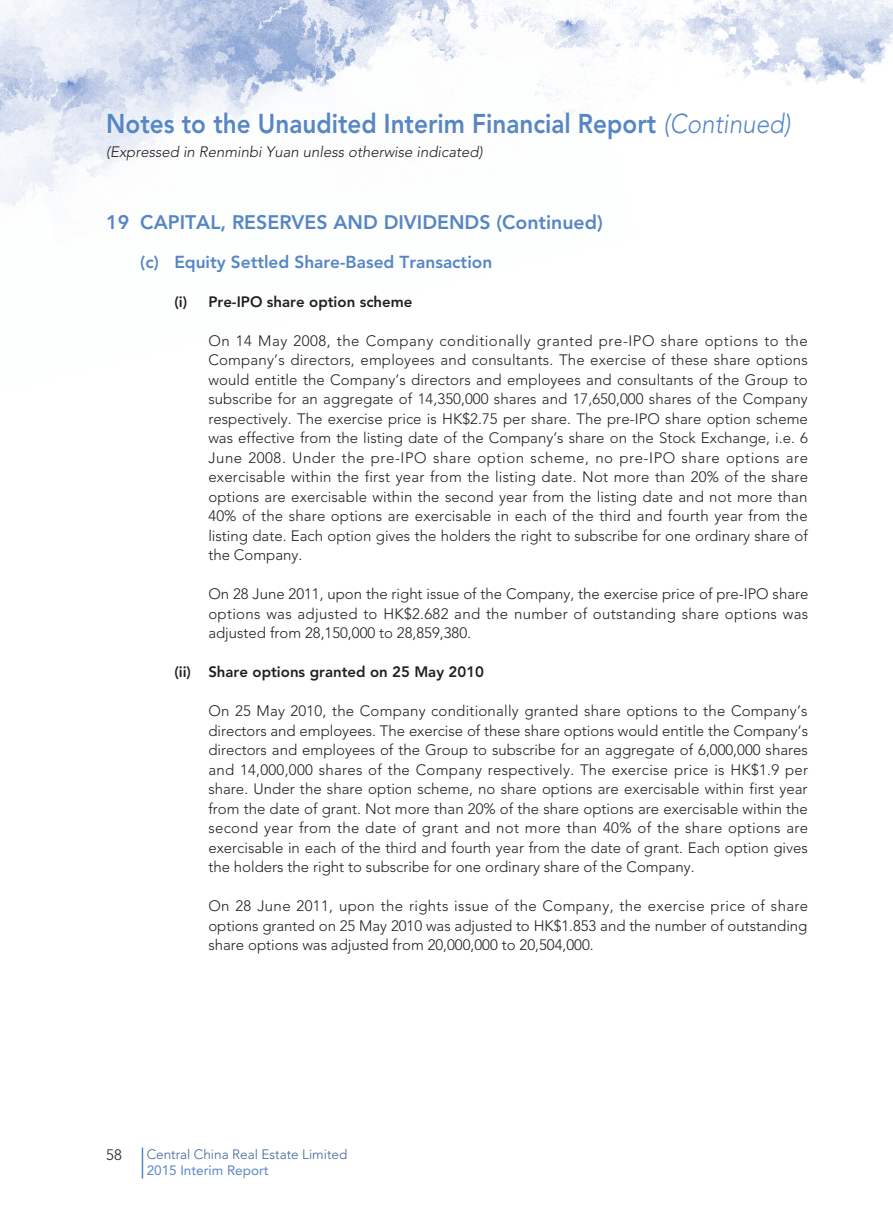
<style>
.page{position:relative;width:893px;height:1212px;background:#fff}
.page>*{position:absolute;margin:0;border:0;box-sizing:border-box;transform-origin:0 0}
.t1{font:800 27px "Avenir LT Std";color:#5786c5;scale:.9 1}
._01_H1{font:800 19.5px "Avenir LT Std";color:#5786c5}
._02_H2{font:800 17.25px "Avenir LT Std";color:#5786c5}
._00_txt{font:300 15px/19.5px "Avenir LT Std";color:#231f20;text-align:justify}
._03_H3{font:800 15px "Avenir LT Std";color:#231f20}
.t2{font:italic 300 15px "Avenir LT Std";color:#231f20}
.t3{font:300 13.5px "Avenir LT Std";color:#406597}
.t4{font:13.5px "Avenir LT Std";color:#5786c5}
.s1{font-weight:300;font-style:italic}
</style>
<div class="page">
<img style="left:0;top:0;width:893px;height:1179px">
<hr style="left:142px;top:1147px;width:1px;height:32px;background:#5786c5">
<h1 class="t1" style="left:106px;top:108px;width:762px">Notes to the Unaudited Interim Financial Report <span class="s1">(Continued)</span></h1>
<p class="t2" style="left:106px;top:143px;width:378px">(Expressed in Renminbi Yuan unless otherwise indicated)</p>
<p class="_01_H1" style="left:106px;top:210px;width:498px">19 CAPITAL, RESERVES AND DIVIDENDS (Continued)</p>
<p class="_02_H2" style="left:140px;top:252px;width:353px">(c) Equity Settled Share-Based Transaction</p>
<p class="_03_H3" style="left:174px;top:293px;width:240px">(i) Pre-IPO share option scheme</p>
<p class="_00_txt" style="left:208px;top:331px;width:601px">On 14 May 2008, the Company conditionally granted pre-IPO share options to the Company’s directors, employees and consultants. The exercise of these share options would entitle the Company’s directors and employees and consultants of the Group to subscribe for an aggregate of 14,350,000 shares and 17,650,000 shares of the Company respectively. The exercise price is HK$2.75 per share. The pre-IPO share option scheme was effective from the listing date of the Company’s share on the Stock Exchange, i.e. 6<br>June 2008. Under the pre-IPO share option scheme, no pre-IPO share options are exercisable within the first year from the listing date. Not more than 20% of the share options are exercisable within the second year from the listing date and not more than 40% of the share options are exercisable in each of the third and fourth year from the listing date. Each option gives the holders the right to subscribe for one ordinary share of the Company.</p>
<p class="_00_txt" style="left:208px;top:584px;width:602px">On 28 June 2011, upon the right issue of the Company, the exercise price of pre-IPO share options was adjusted to HK$2.682 and the number of outstanding share options was adjusted from 28,150,000 to 28,859,380.</p>
<p class="_03_H3" style="left:174px;top:663px;width:311px">(ii) Share options granted on 25 May 2010</p>
<p class="_00_txt" style="left:208px;top:701px;width:601px">On 25 May 2010, the Company conditionally granted share options to the Company’s directors and employees. The exercise of these share options would entitle the Company’s directors and employees of the Group to subscribe for an aggregate of 6,000,000 shares and 14,000,000 shares of the Company respectively. The exercise price is HK$1.9 per share. Under the share option scheme, no share options are exercisable within first year from the date of grant. Not more than 20% of the share options are exercisable within the second year from the date of grant and not more than 40% of the share options are exercisable in each of the third and fourth year from the date of grant. Each option gives the holders the right to subscribe for one ordinary share of the Company.</p>
<p class="_00_txt" style="left:208px;top:896px;width:601px">On 28 June 2011, upon the rights issue of the Company, the exercise price of share options granted on 25 May 2010 was adjusted to HK$1.853 and the number of outstanding share options was adjusted from 20,000,000 to 20,504,000.</p>
<p class="_00_txt" style="left:106px;top:1145px;width:17px">58</p>
<p class="t3" style="left:147px;top:1146px;width:202px">Central China Real Estate Limited</p>
<p class="t4" style="left:147px;top:1163px;width:123px">2015 Interim Report</p>
</div>
